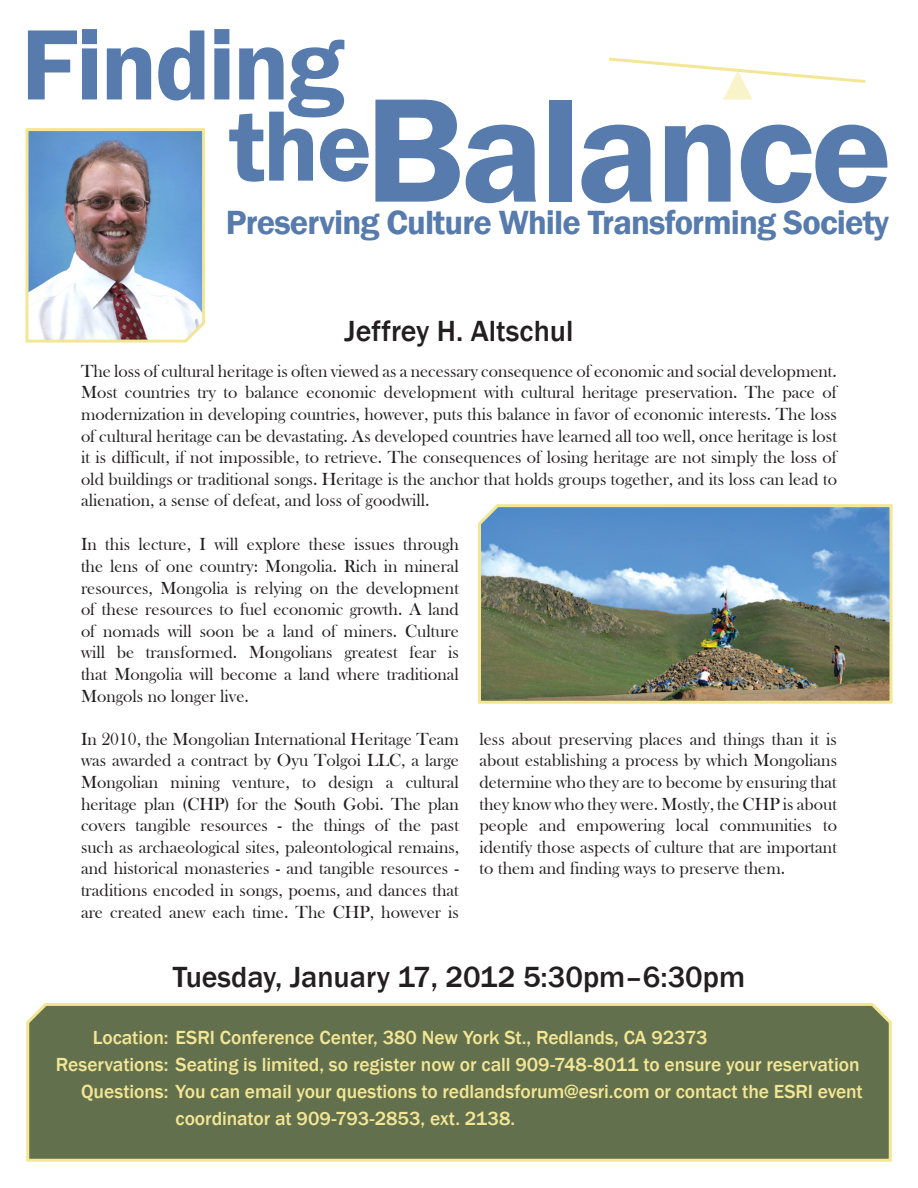
<style>
.page{position:relative;width:918px;height:1188px;background:#fff}
.page>*{position:absolute;margin:0;border:0;box-sizing:border-box;transform-origin:0 0}
.t1{font:600 153px "Franklin Gothic";letter-spacing:-.025em;color:#567bac}
.t2{font:600 103.5px "Franklin Gothic";letter-spacing:-.025em;color:#567bac}
.t3{font:600 34.5px "Franklin Gothic";letter-spacing:-.025em;color:#567bac}
.t4{font:500 30px "Franklin Gothic";color:#231f20}
.t5{font:500 19.5px "Franklin Gothic";letter-spacing:-.005em;color:#f3e795}
.t6{font:18px/21.6px "Bask Old Face";color:#231f20;text-align:justify}
</style>
<div class="page">
<div style="left:26px;top:1002px;width:866px;height:160px;background:#63704e"></div>
<svg style="left:609px;top:57px;width:257px;height:43px"></svg>
<img style="left:478px;top:504px;width:415px;height:200px">
<img style="left:25px;top:128px;width:180px;height:215px">
<p class="t2" style="left:21px;top:1px;width:325px">Finding</p>
<p class="t1" style="left:365px;top:56px;width:529px">Balance</p>
<p class="t2" style="left:229px;top:82px;width:144px">the</p>
<p class="t3" style="left:226px;top:201px;width:665px">Preserving Culture While Transforming Society</p>
<p class="t4" style="left:345px;top:313px;width:230px">Jeffrey H. Altschul</p>
<p class="t6" style="left:81px;top:361px;width:758px">The loss of cultural heritage is often viewed as a necessary consequence of economic and social development.<br>Most countries try to balance economic development with cultural heritage preservation. The pace of modernization in developing countries, however, puts this balance in favor of economic interests. The loss of cultural heritage can be devastating. As developed countries have learned all too well, once heritage is lost it is difficult, if not impossible, to retrieve. The consequences of losing heritage are not simply the loss of old buildings or traditional songs. Heritage is the anchor that holds groups together, and its loss can lead to alienation, a sense of defeat, and loss of goodwill.</p>
<p class="t6" style="left:81px;top:534px;width:380px">In this lecture, I will explore these issues through the lens of one country: Mongolia. Rich in mineral resources, Mongolia is relying on the development of these resources to fuel economic growth. A land of nomads will soon be a land of miners. Culture will be transformed. Mongolians greatest fear is that Mongolia will become a land where traditional Mongols no longer live.</p>
<p class="t6" style="left:81px;top:728px;width:380px">In 2010, the Mongolian International Heritage Team was awarded a contract by Oyu Tolgoi LLC, a large Mongolian mining venture, to design a cultural heritage plan (CHP) for the South Gobi. The plan covers tangible resources - the things of the past such as archaeological sites, paleontological remains, and historical monasteries - and tangible resources - traditions encoded in songs, poems, and dances that are created anew each time. The CHP, however is</p>
<p class="t6" style="left:480px;top:728px;width:359px">less about preserving places and things than it is about establishing a process by which Mongolians determine who they are to become by ensuring that they know who they were. Mostly, the CHP is about people and empowering local communities to identify those aspects of culture that are important to them and finding ways to preserve them.</p>
<p class="t4" style="left:173px;top:958px;width:574px">Tuesday, January 17, 2012 5:30pm–6:30pm</p>
<p class="t5" style="left:93px;top:1025px;width:616px">Location: ESRI Conference Center, 380 New York St., Redlands, CA 92373</p>
<p class="t5" style="left:56px;top:1052px;width:805px">Reservations: Seating is limited, so register now or call 909-748-8011 to ensure your reservation</p>
<p class="t5" style="left:81px;top:1079px;width:783px">Questions: You can email your questions to redlandsforum@esri.com or contact the ESRI event</p>
<p class="t5" style="left:176px;top:1106px;width:341px">coordinator at 909-793-2853, ext. 2138.</p>
</div>
